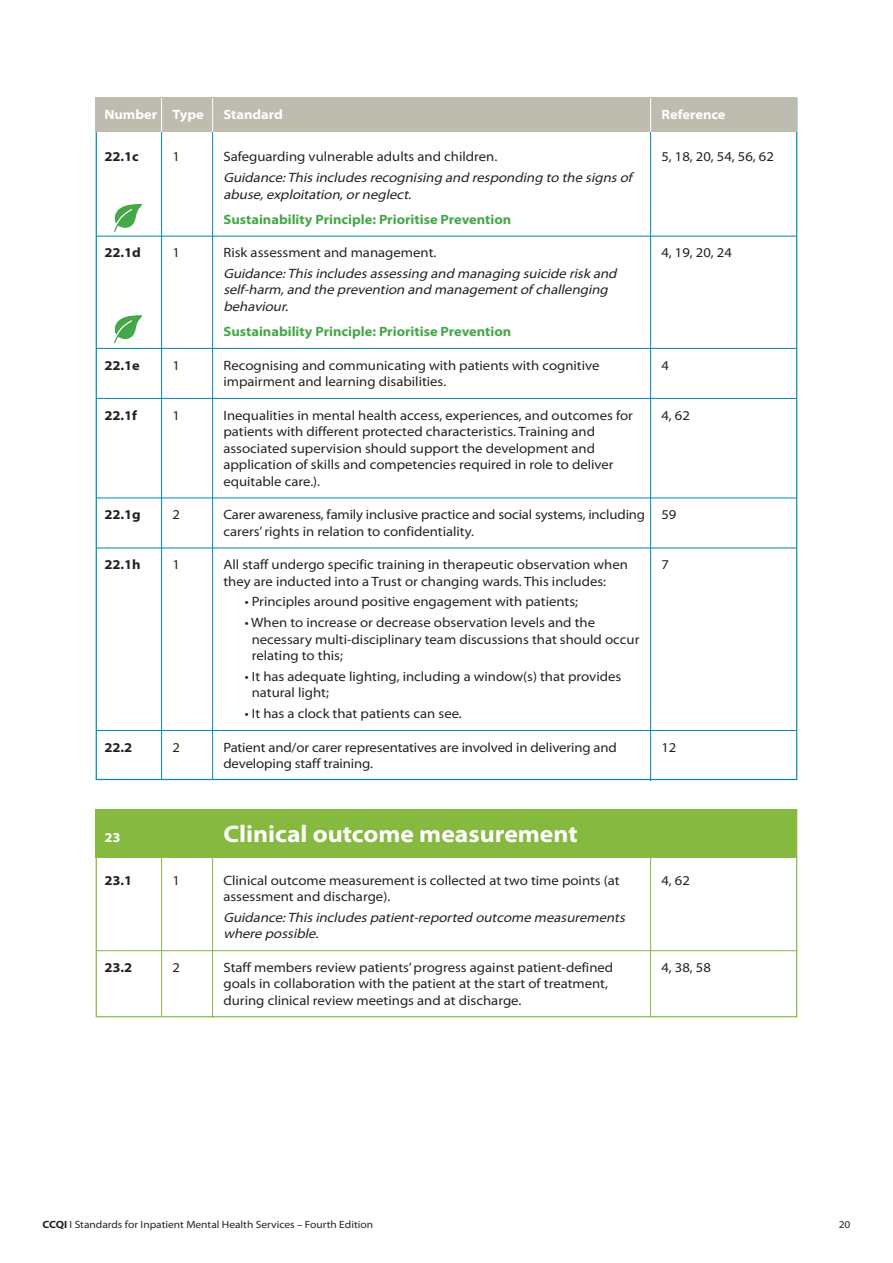
<style>
.page{position:relative;width:893px;height:1263px;background:#fff}
.page>*{position:absolute;margin:0;border:0;box-sizing:border-box;transform-origin:0 0}
.t1{font:700 semi-expanded 24px "Myriad Pro";color:#fff}
.t2{font:semi-expanded 13.5px/16.5px "Myriad Pro";color:#231f20}
.t3{font:italic semi-expanded 13.5px/16.5px "Myriad Pro";color:#231f20}
.t4{font:700 semi-expanded 13.5px "Myriad Pro";color:#45a748}
.t5{font:700 semi-expanded 13.5px "Myriad Pro";color:#231f20}
.t6{font:700 semi-expanded 13.5px "Myriad Pro";color:#fff}
.t7{font:semi-expanded 10.5px "Myriad Pro";color:#231f20}
.s1{font-weight:700}
</style>
<div class="page">
<hr style="left:161px;top:98px;width:1px;height:681px;background:#0089b1">
<hr style="left:212px;top:98px;width:1px;height:681px;background:#0089b1">
<hr style="left:650px;top:98px;width:1px;height:683px;background:#0089b1">
<div style="left:96px;top:98px;width:701px;height:34px;background:#bebbaf"></div>
<hr style="left:161px;top:98px;width:1px;height:34px;background:#fff">
<hr style="left:212px;top:98px;width:1px;height:34px;background:#fff">
<hr style="left:650px;top:98px;width:1px;height:34px;background:#fff">
<hr style="left:96px;top:236px;width:701px;height:1px;background:#0089b1">
<hr style="left:96px;top:348px;width:701px;height:1px;background:#0089b1">
<hr style="left:96px;top:398px;width:701px;height:1px;background:#0089b1">
<hr style="left:96px;top:498px;width:701px;height:1px;background:#0089b1">
<hr style="left:96px;top:548px;width:701px;height:1px;background:#0089b1">
<hr style="left:96px;top:730px;width:701px;height:1px;background:#0089b1">
<div style="left:96px;top:809px;width:701px;height:49px;background:#86b93f"></div>
<hr style="left:161px;top:809px;width:1px;height:207px;background:#86b93f">
<hr style="left:212px;top:809px;width:1px;height:209px;background:#86b93f">
<hr style="left:650px;top:809px;width:1px;height:208px;background:#86b93f">
<div style="left:96px;top:809px;width:701px;height:208px;border:1px solid #86b93f"></div>
<hr style="left:96px;top:950px;width:701px;height:1px;background:#86b93f">
<svg style="left:114px;top:204px;width:28px;height:28px"></svg>
<svg style="left:114px;top:315px;width:28px;height:28px"></svg>
<p class="t6" style="left:104px;top:110px;width:101px">Number Type</p>
<p class="t6" style="left:223px;top:110px;width:61px">Standard</p>
<p class="t6" style="left:661px;top:110px;width:66px">Reference</p>
<p class="t5" style="left:104px;top:152px;width:36px">22.1c</p>
<p class="t2" style="left:172px;top:150px;width:9px">1</p>
<p class="t2" style="left:223px;top:150px;width:275px">Safeguarding vulnerable adults and children.</p>
<p class="t2" style="left:661px;top:150px;width:114px">5, 18, 20, 54, 56, 62</p>
<p class="t3" style="left:223px;top:170px;width:410px">Guidance: This includes recognising and responding to the signs of abuse, exploitation, or neglect.</p>
<p class="t4" style="left:223px;top:214px;width:289px">Sustainability Principle: Prioritise Prevention</p>
<p class="t5" style="left:104px;top:248px;width:38px">22.1d</p>
<p class="t2" style="left:172px;top:245px;width:9px">1</p>
<p class="t2" style="left:223px;top:245px;width:214px">Risk assessment and management.</p>
<p class="t2" style="left:661px;top:245px;width:72px">4, 19, 20, 24</p>
<p class="t3" style="left:223px;top:266px;width:397px">Guidance: This includes assessing and managing suicide risk and self-harm, and the prevention and management of challenging behaviour.</p>
<p class="t4" style="left:223px;top:326px;width:289px">Sustainability Principle: Prioritise Prevention</p>
<p class="t5" style="left:104px;top:360px;width:37px">22.1e</p>
<p class="t2" style="left:172px;top:358px;width:9px">1</p>
<p class="t2" style="left:223px;top:358px;width:378px">Recognising and communicating with patients with cognitive</p>
<p class="t2" style="left:661px;top:358px;width:9px">4</p>
<p class="t2" style="left:223px;top:374px;width:224px">impairment and learning disabilities.</p>
<p class="t5" style="left:104px;top:410px;width:34px">22.1f</p>
<p class="t2" style="left:172px;top:408px;width:9px">1</p>
<p class="t2" style="left:223px;top:408px;width:411px">Inequalities in mental health access, experiences, and outcomes for</p>
<p class="t2" style="left:661px;top:408px;width:30px">4, 62</p>
<p class="t2" style="left:223px;top:424px;width:392px">patients with different protected characteristics. Training and associated supervision should support the development and application of skills and competencies required in role to deliver equitable care.).</p>
<p class="t5" style="left:104px;top:509px;width:38px">22.1g</p>
<p class="t2" style="left:172px;top:507px;width:9px">2</p>
<p class="t2" style="left:223px;top:507px;width:455px">Carer awareness, family inclusive practice and social systems, including 59 carers’rights in relation to confidentiality.</p>
<p class="t5" style="left:104px;top:559px;width:38px">22.1h</p>
<p class="t2" style="left:172px;top:557px;width:9px">1</p>
<p class="t2" style="left:223px;top:557px;width:406px">All staff undergo specific training in therapeutic observation when</p>
<p class="t2" style="left:661px;top:557px;width:9px">7</p>
<p class="t2" style="left:223px;top:574px;width:384px">they are inducted into a Trust or changing wards. This includes:</p>
<p class="t2" style="left:245px;top:595px;width:335px">• Principles around positive engagement with patients;</p>
<p class="t2" style="left:252px;top:615px;width:389px;text-indent:-7px">• When to increase or decrease observation levels and the necessary multi-disciplinary team discussions that should occur relating to this;</p>
<p class="t2" style="left:252px;top:669px;width:371px;text-indent:-7px">• It has adequate lighting, including a window(s) that provides natural light;</p>
<p class="t2" style="left:245px;top:706px;width:219px">• It has a clock that patients can see.</p>
<p class="t5" style="left:104px;top:742px;width:29px">22.2</p>
<p class="t2" style="left:172px;top:740px;width:9px">2</p>
<p class="t2" style="left:223px;top:740px;width:395px">Patient and/or carer representatives are involved in delivering and</p>
<p class="t2" style="left:661px;top:740px;width:16px">12</p>
<p class="t2" style="left:223px;top:756px;width:151px">developing staff training.</p>
<p class="t6" style="left:104px;top:833px;width:18px">23</p>
<h1 class="t1" style="left:223px;top:825px;width:356px">Clinical outcome measurement</h1>
<p class="t5" style="left:104px;top:875px;width:29px">23.1</p>
<p class="t2" style="left:172px;top:873px;width:9px">1</p>
<p class="t2" style="left:223px;top:873px;width:398px">Clinical outcome measurement is collected at two time points (at</p>
<p class="t2" style="left:661px;top:873px;width:30px">4, 62</p>
<p class="t2" style="left:223px;top:889px;width:168px">assessment and discharge).</p>
<p class="t3" style="left:223px;top:910px;width:406px">Guidance: This includes patient-reported outcome measurements where possible.</p>
<p class="t5" style="left:104px;top:962px;width:29px">23.2</p>
<p class="t2" style="left:172px;top:960px;width:9px">2</p>
<p class="t2" style="left:223px;top:960px;width:391px">Staff members review patients’progress against patient-defined</p>
<p class="t2" style="left:661px;top:960px;width:51px">4, 38, 58</p>
<p class="t2" style="left:223px;top:976px;width:386px">goals in collaboration with the patient at the start of treatment, during clinical review meetings and at discharge.</p>
<p class="t7" style="left:43px;top:1221px;width:332px"><span class="s1">CCQI</span> I Standards for Inpatient Mental Health Services – Fourth Edition</p>
<p class="t7" style="left:839px;top:1221px;width:13px">20</p>
</div>
